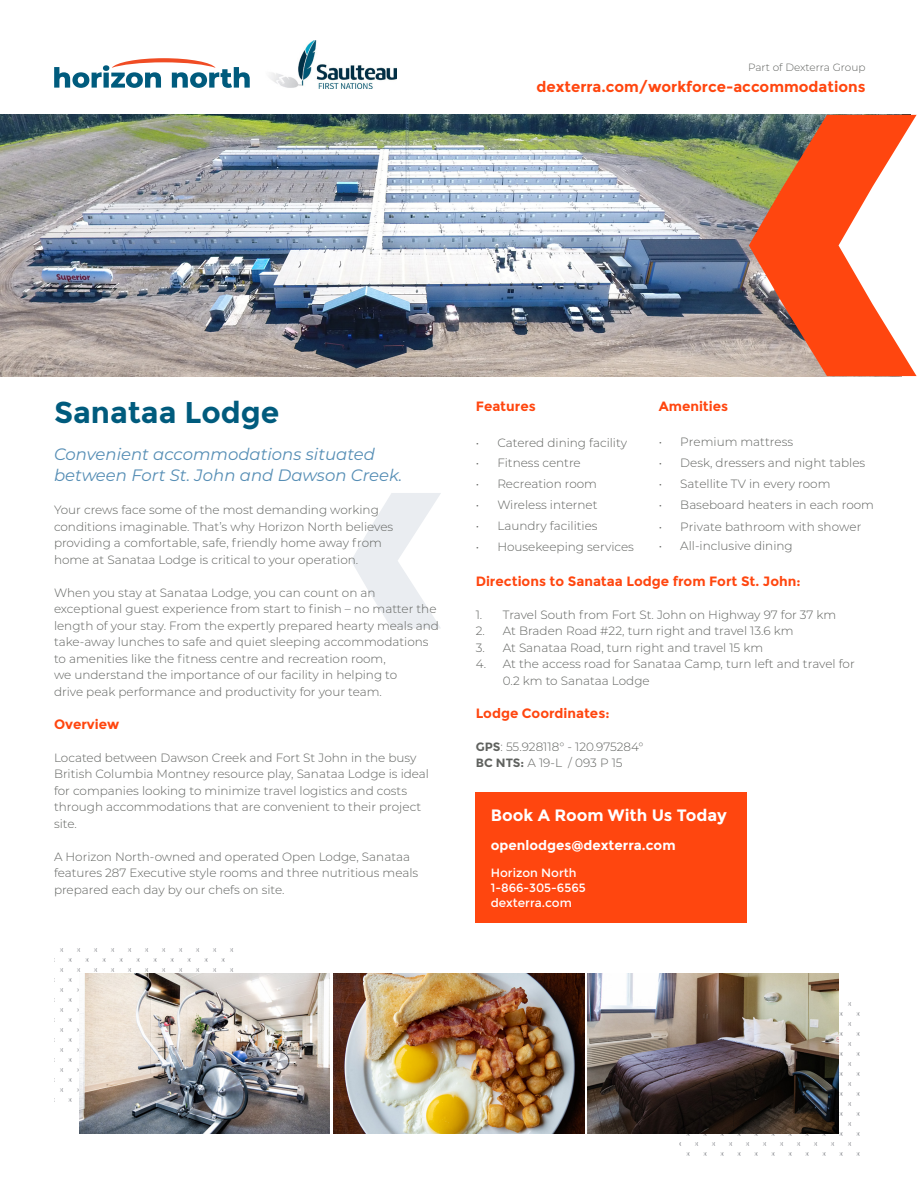
<style>
.page{position:relative;width:918px;height:1188px;background:#fff}
.page>*{position:absolute;margin:0;border:0;box-sizing:border-box;transform-origin:0 0}
.Headline{font:700 30px "Montserrat";color:#005b7d}
.Intro_Text{font:italic 16.5px/21px "Montserrat";color:#568eb5}
.Body_Text{font:700 16.5px "Montserrat";color:#fff}
.Subheading{font:700 15px "Montserrat";color:#ff460f}
.Subheading-2{font:700 13.5px "Montserrat";color:#ff460f}
.Call_Out_Headline{font:700 13.5px "Montserrat";color:#fff}
.Body_Text-2{font:300 12px/16.5px "Montserrat";color:#60625f}
.Call_Out_Body_Text{font:12px "Montserrat";color:#fff}
.Body_Text-3{font:300 10.5px "Montserrat";color:#60625f}
.s1{font-weight:700}
</style>
<div class="page">
<svg style="left:351px;top:493px;width:90px;height:136px"></svg>
<img style="left:0;top:115px;width:749px;height:261px">
<svg style="left:749px;top:115px;width:90px;height:261px;background:#ca6741"></svg>
<svg style="left:839px;top:114px;width:78px;height:263px"></svg>
<svg style="left:680px;top:1002px;width:180px;height:154px"></svg>
<svg style="left:54px;top:948px;width:180px;height:154px"></svg>
<img style="left:79px;top:973px;width:251px;height:160px">
<img style="left:588px;top:973px;width:250px;height:160px">
<img style="left:334px;top:973px;width:250px;height:160px">
<div style="left:476px;top:792px;width:271px;height:131px;background:#ff460f"></div>
<svg style="left:54px;top:58px;width:196px;height:30px"></svg>
<img style="left:270px;top:41px;width:126px;height:48px">
<p class="Body_Text-3" style="left:748px;top:60px;width:119px">Part of Dexterra Group</p>
<p class="Subheading" style="left:537px;top:78px;width:330px">dexterra.com/workforce-accommodations</p>
<p class="Headline" style="left:54px;top:394px;width:227px">Sanataa Lodge</p>
<p class="Intro_Text" style="left:54px;top:443px;width:350px">Convenient accommodations situated between Fort St. John and Dawson Creek.</p>
<p class="Body_Text-2" style="left:54px;top:501px;width:341px">Your crews face some of the most demanding working conditions imaginable. That’s why Horizon North believes providing a comfortable, safe, friendly home away from home at Sanataa Lodge is critical to your operation.</p>
<p class="Body_Text-2" style="left:54px;top:584px;width:387px">When you stay at Sanataa Lodge, you can count on an exceptional guest experience from start to finish – no matter the length of your stay. From the expertly prepared hearty meals and take-away lunches to safe and quiet sleeping accommodations to amenities like the fitness centre and recreation room,<br>we understand the importance of our facility in helping to<br>drive peak performance and productivity for your team.</p>
<p class="Subheading-2" style="left:54px;top:716px;width:67px">Overview</p>
<p class="Body_Text-2" style="left:54px;top:749px;width:377px">Located between Dawson Creek and Fort St John in the busy British Columbia Montney resource play, Sanataa Lodge is ideal for companies looking to minimize travel logistics and costs through accommodations that are convenient to their project site.</p>
<p class="Body_Text-2" style="left:54px;top:848px;width:366px">A Horizon North-owned and operated Open Lodge, Sanataa features 287 Executive style rooms and three nutritious meals prepared each day by our chefs on site.</p>
<p class="Subheading-2" style="left:659px;top:399px;width:71px">Amenities</p>
<p class="Body_Text-2" style="left:659px;top:433px;width:136px">• Premium mattress</p>
<p class="Body_Text-2" style="left:659px;top:454px;width:208px">• Desk, dressers and night tables</p>
<p class="Body_Text-2" style="left:659px;top:475px;width:173px">• Satellite TV in every room</p>
<p class="Body_Text-2" style="left:659px;top:496px;width:217px">• Baseboard heaters in each room</p>
<p class="Body_Text-2" style="left:659px;top:519px;width:204px">• Private bathroom with shower</p>
<p class="Body_Text-2" style="left:659px;top:537px;width:136px">• All-inclusive dining</p>
<p class="Subheading-2" style="left:476px;top:399px;width:62px">Features</p>
<p class="Body_Text-2" style="left:476px;top:434px;width:153px">• Catered dining facility</p>
<p class="Body_Text-2" style="left:476px;top:454px;width:107px">• Fitness centre</p>
<p class="Body_Text-2" style="left:476px;top:475px;width:123px">• Recreation room</p>
<p class="Body_Text-2" style="left:476px;top:496px;width:123px">• Wireless internet</p>
<p class="Body_Text-2" style="left:476px;top:517px;width:123px">• Laundry facilities</p>
<p class="Body_Text-2" style="left:476px;top:538px;width:160px">• Housekeeping services</p>
<p class="Subheading-2" style="left:476px;top:573px;width:326px">Directions to Sanataa Lodge from Fort St. John:</p>
<p class="Body_Text-2" style="left:476px;top:606px;width:362px">1. Travel South from Fort St. John on Highway 97 for 37 km</p>
<p class="Body_Text-2" style="left:476px;top:622px;width:319px">2. At Braden Road #22, turn right and travel 13.6 km</p>
<p class="Body_Text-2" style="left:476px;top:639px;width:289px">3. At Sanataa Road, turn right and travel 15 km</p>
<p class="Body_Text-2" style="left:503px;top:655px;width:354px;text-indent:-27px">4. At the access road for Sanataa Camp, turn left and travel for<br>0.2 km to Sanataa Lodge</p>
<p class="Subheading-2" style="left:476px;top:705px;width:135px">Lodge Coordinates:</p>
<p class="Body_Text-2" style="left:476px;top:738px;width:169px"><span class="s1">GPS</span>: 55.928118° - 120.975284°</p>
<p class="Body_Text-2" style="left:476px;top:754px;width:148px"><span class="s1">BC NTS:</span> A 19-L / 093 P 15</p>
<p class="Body_Text" style="left:491px;top:806px;width:238px">Book A Room With Us Today</p>
<p class="Call_Out_Headline" style="left:491px;top:837px;width:186px">openlodges@dexterra.com</p>
<p class="Call_Out_Body_Text" style="left:491px;top:866px;width:87px">Horizon North</p>
<p class="Call_Out_Body_Text" style="left:491px;top:881px;width:96px">1-866-305-6565</p>
<p class="Call_Out_Body_Text" style="left:491px;top:896px;width:83px">dexterra.com</p>
</div>
